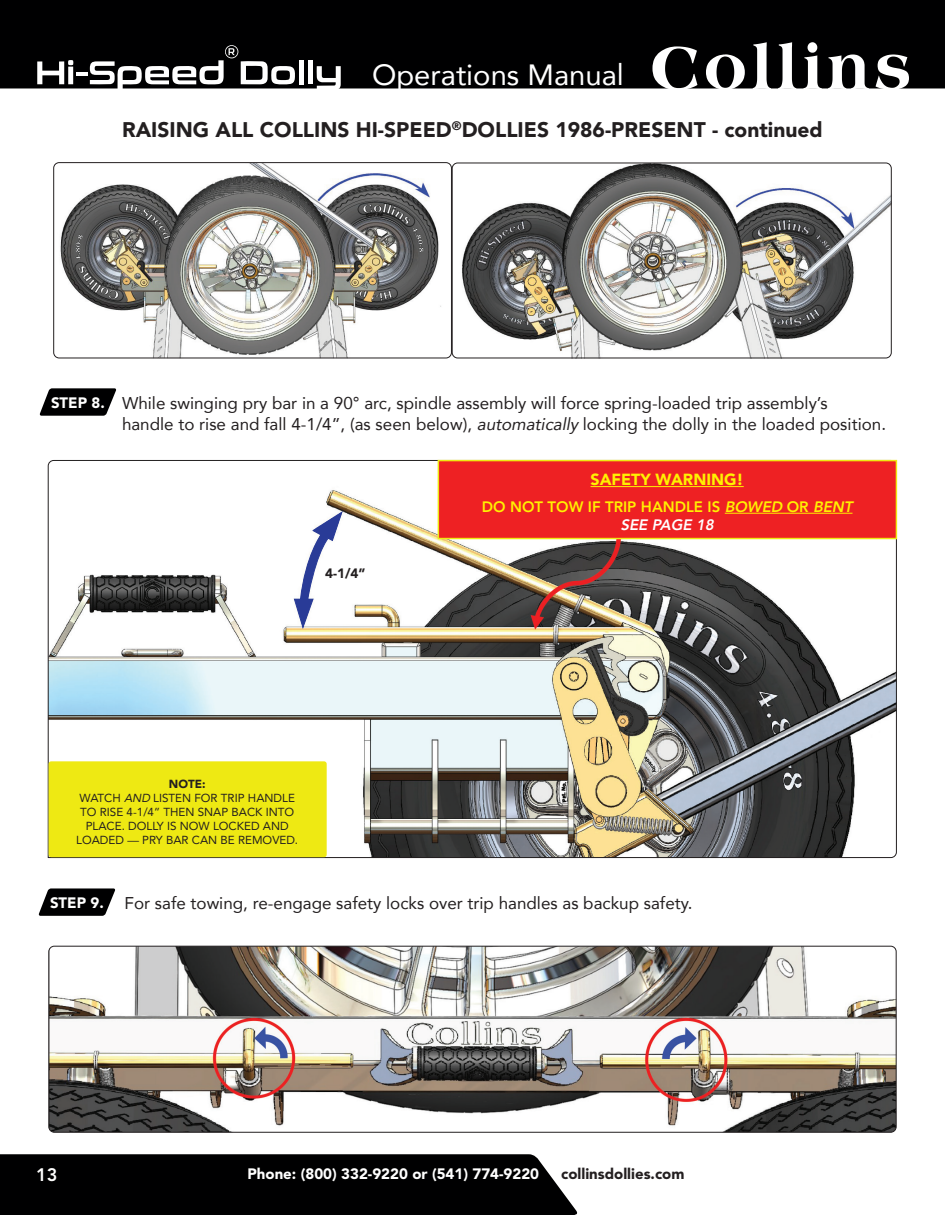
<style>
.page{position:relative;width:945px;height:1215px;background:#fff}
.page>*{position:absolute;margin:0;border:0;box-sizing:border-box;transform-origin:0 0}
.t1{font:29.25px "Avenir";color:#fff}
.t2{font:900 21px "Avenir LT Std";color:#231f20}
.t3{font:800 18px "Avenir LT Std";color:#fff}
.STEPS{font:17.1px "Avenir";color:#231f20}
.SAFETY_WARNING{font:900 16.05px "Avenir LT Std";color:#fff101}
.STEP_TITLE{font:900 15px "Avenir LT Std";color:#fff}
.SAFETY_WARNING-2{font:800 15px "Avenir LT Std";color:#fff101}
.t4{font:900 15px "Avenir LT Std";color:#231f20}
.SAFETY_WARNING-3{font:italic 800 15px "Avenir LT Std";color:#fff}
.t5{font:900 13.5px "Avenir LT Std";color:#231f20}
.NOTE{font:11.7px "Avenir";color:#231f20}
.NOTE-2{font:900 11.7px "Avenir LT Std";color:#231f20}
.s1{font-style:italic}
</style>
<div class="page">
<div style="left:0;top:1154px;width:578px;height:61px;background:#000001"></div>
<div style="left:0;top:0;width:945px;height:88px;background:#000001"></div>
<svg style="left:652px;top:46px;width:45px;height:43px"></svg>
<svg style="left:706px;top:54px;width:39px;height:35px"></svg>
<svg style="left:753px;top:42px;width:18px;height:47px"></svg>
<svg style="left:778px;top:42px;width:18px;height:47px"></svg>
<svg style="left:804px;top:42px;width:18px;height:47px"></svg>
<svg style="left:828px;top:55px;width:41px;height:34px"></svg>
<svg style="left:876px;top:55px;width:33px;height:34px"></svg>
<div style="left:299px;top:60px;width:5px;height:24px;background:#fff"></div>
<div style="left:308px;top:60px;width:5px;height:24px;background:#fff"></div>
<hr style="left:76px;top:72px;width:12px;height:4px;background:#fff">
<svg style="left:37px;top:60px;width:36px;height:24px"></svg>
<svg style="left:90px;top:45px;width:205px;height:44px"></svg>
<svg style="left:317px;top:66px;width:24px;height:23px"></svg>
<img style="left:49px;top:946px;width:847px;height:185px">
<div style="left:48px;top:946px;width:849px;height:187px;border:1px solid #231f20;border-radius:6px"></div>
<svg style="left:47px;top:460px;width:850px;height:399px"></svg>
<div style="left:49px;top:761px;width:278px;height:96px;background:#eee913;border-radius:3px"></div>
<div style="left:438px;top:460px;width:459px;height:79px;background:#ee2123;border:1px solid #eee913"></div>
<svg style="left:294px;top:512px;width:48px;height:117px"></svg>
<hr style="left:591px;top:486px;width:153px;height:1px;background:#fff101">
<hr style="left:725px;top:513px;width:128px;height:1px;background:#fff101">
<img style="left:54px;top:163px;width:837px;height:196px">
<div style="left:452px;top:163px;width:440px;height:195px;border:1px solid #231f20;border-radius:6px"></div>
<div style="left:53px;top:162px;width:399px;height:196px;border:1px solid #231f20;border-radius:6px"></div>
<svg style="left:40px;top:388px;width:76px;height:28px;background:#242425"></svg>
<svg style="left:39px;top:888px;width:76px;height:28px;background:#242425"></svg>
<h1 class="t1" style="left:372px;top:51px;width:253px">Operations Manual</h1>
<p class="t2" style="left:122px;top:117px;width:702px">RAISING ALL COLLINS HI-SPEED<sup>®</sup>DOLLIES 1986-PRESENT - continued</p>
<p class="STEP_TITLE" style="left:51px;top:394px;width:55px">STEP 8.</p>
<p class="STEPS" style="left:122px;top:390px;width:707px">While swinging pry bar in a 90° arc, spindle assembly will force spring-loaded trip assembly’s</p>
<p class="STEPS" style="left:122px;top:410px;width:766px">handle to rise and fall 4-1/4”, (as seen below), <span class="s1">automatically</span>locking the dolly in the loaded position.</p>
<p class="t5" style="left:325px;top:565px;width:42px">4-1/4”</p>
<p class="SAFETY_WARNING" style="left:591px;top:470px;width:155px">SAFETY WARNING!</p>
<p class="SAFETY_WARNING-2" style="left:482px;top:498px;width:375px">DO NOT TOW IF TRIP HANDLE IS <span class="s1">BOWED</span> OR <span class="s1">BENT</span></p>
<p class="SAFETY_WARNING-3" style="left:620px;top:516px;width:98px">SEE PAGE 18</p>
<p class="NOTE-2" style="left:169px;top:777px;width:38px">NOTE:</p>
<p class="NOTE" style="left:80px;top:789px;width:217px">WATCH <span class="s1">AND</span> LISTEN FOR TRIP HANDLE</p>
<p class="NOTE" style="left:80px;top:802px;width:216px">TO RISE 4-1/4” THEN SNAP BACK INTO</p>
<p class="NOTE" style="left:86px;top:816px;width:205px">PLACE. DOLLY IS NOW LOCKED AND</p>
<p class="NOTE" style="left:76px;top:830px;width:223px">LOADED — PRY BAR CAN BE REMOVED.</p>
<p class="STEP_TITLE" style="left:50px;top:894px;width:55px">STEP 9.</p>
<p class="STEPS" style="left:125px;top:890px;width:569px">For safe towing, re-engage safety locks over trip handles as backup safety.</p>
<p class="t3" style="left:36px;top:1164px;width:23px">13</p>
<p class="STEP_TITLE" style="left:247px;top:1165px;width:293px">Phone: (800) 332-9220 or (541) 774-9220</p>
<p class="t4" style="left:561px;top:1165px;width:125px">collinsdollies.com</p>
</div>
